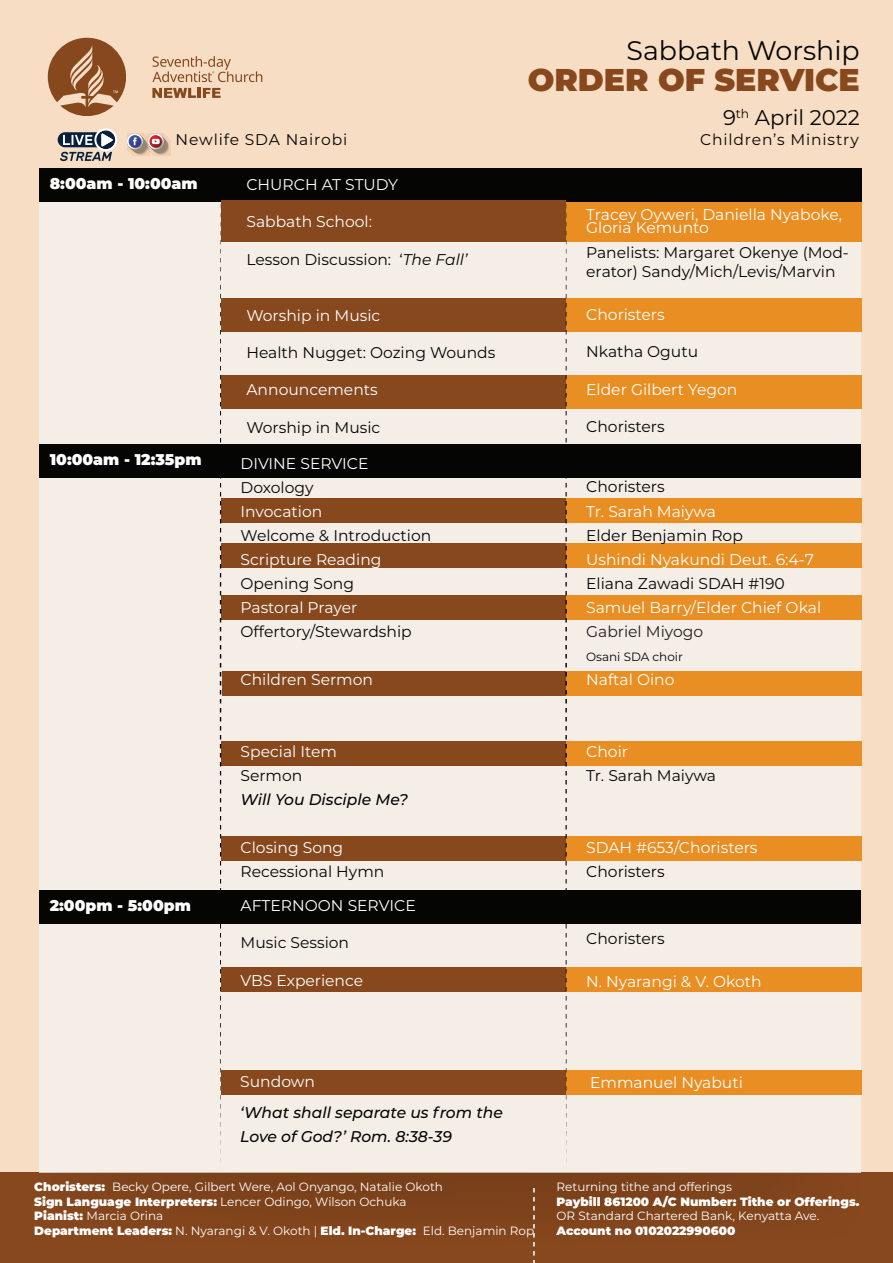
<style>
.page{position:relative;width:893px;height:1263px;background:#f7ddc3}
.page>*{position:absolute;margin:0;border:0;box-sizing:border-box;transform-origin:0 0}
.t1{font:900 31.5px "Montserrat";color:#87481e}
.t2{font:26.85px "Montserrat";color:#050504}
.t3{font:21.15px "Montserrat";color:#050504}
.t4{font:15.6px/12.6px "Montserrat";color:#fff}
.t5{font:15.6px/18.6px "Montserrat";color:#050504}
.t6{font:italic 500 15.6px/24px "Montserrat";color:#050504}
.t7{font:900 15.6px "Montserrat";color:#fff}
.t8{font:15.6px "Montserrat";letter-spacing:.055em;color:#050504}
.t9{font:15.6px "Montserrat";color:#231f20}
.t10{font:12px/14.4px "Montserrat";color:#fff}
.t11{font:900 12px "Montserrat";color:#fff}
.t12{font:12px "Montserrat";color:#050504}
.s1{font-style:italic}
.s2{font-weight:900}
</style>
<div class="page">
<div style="left:0;top:1172px;width:893px;height:91px;background:#87481e"></div>
<div style="left:39px;top:168px;width:822px;height:1004px;background:#f4eee7"></div>
<div style="left:39px;top:1172px;width:822px;height:32px;background:#7d421b"></div>
<svg style="left:48px;top:38px;width:78px;height:78px"></svg>
<svg style="left:152px;top:88px;width:69px;height:10px"></svg>
<svg style="left:152px;top:56px;width:110px;height:26px"></svg>
<div style="left:133px;top:140px;width:16px;height:16px;background:#f1ceae;border-radius:50%"></div>
<svg style="left:133px;top:139px;width:16px;height:16px"></svg>
<svg style="left:131px;top:138px;width:16px;height:16px"></svg>
<svg style="left:131px;top:137px;width:16px;height:16px"></svg>
<svg style="left:130px;top:137px;width:16px;height:16px"></svg>
<svg style="left:130px;top:136px;width:16px;height:16px"></svg>
<svg style="left:129px;top:136px;width:16px;height:16px"></svg>
<svg style="left:129px;top:135px;width:16px;height:16px"></svg>
<svg style="left:128px;top:135px;width:16px;height:16px"></svg>
<svg style="left:128px;top:134px;width:16px;height:16px"></svg>
<svg style="left:127px;top:133px;width:16px;height:16px"></svg>
<svg style="left:128px;top:135px;width:15px;height:14px"></svg>
<svg style="left:129px;top:135px;width:12px;height:12px"></svg>
<div style="left:154px;top:140px;width:16px;height:16px;background:#efcdad;border-radius:50%"></div>
<div style="left:153px;top:139px;width:16px;height:16px;background:#e2c2a5;border-radius:50%"></div>
<div style="left:153px;top:139px;width:16px;height:15px;background:#cdb197;border-radius:50%"></div>
<svg style="left:152px;top:138px;width:16px;height:16px"></svg>
<svg style="left:152px;top:138px;width:16px;height:15px"></svg>
<div style="left:151px;top:137px;width:16px;height:15px;background:#958575;border-radius:50%"></div>
<svg style="left:148px;top:133px;width:16px;height:16px"></svg>
<svg style="left:149px;top:135px;width:14px;height:14px"></svg>
<svg style="left:149px;top:135px;width:13px;height:12px"></svg>
<svg style="left:58px;top:128px;width:59px;height:33px"></svg>
<div style="left:39px;top:168px;width:182px;height:33px;background:#050504"></div>
<div style="left:221px;top:168px;width:345px;height:33px;background:#050504"></div>
<div style="left:221px;top:299px;width:345px;height:33px;background:#87481e"></div>
<div style="left:566px;top:299px;width:295px;height:33px;background:#e98e22"></div>
<div style="left:221px;top:376px;width:345px;height:33px;background:#87481e"></div>
<div style="left:221px;top:499px;width:345px;height:24px;background:#87481e"></div>
<div style="left:221px;top:544px;width:345px;height:24px;background:#87481e"></div>
<div style="left:221px;top:595px;width:345px;height:24px;background:#87481e"></div>
<div style="left:222px;top:671px;width:345px;height:24px;background:#87481e"></div>
<div style="left:221px;top:741px;width:345px;height:24px;background:#87481e"></div>
<div style="left:221px;top:968px;width:345px;height:24px;background:#87481e"></div>
<div style="left:221px;top:1070px;width:345px;height:24px;background:#87481e"></div>
<div style="left:566px;top:968px;width:295px;height:24px;background:#e98e22"></div>
<div style="left:566px;top:1070px;width:295px;height:24px;background:#e98e22"></div>
<div style="left:221px;top:836px;width:345px;height:24px;background:#87481e"></div>
<div style="left:566px;top:499px;width:295px;height:24px;background:#e98e22"></div>
<div style="left:566px;top:544px;width:295px;height:24px;background:#e98e22"></div>
<div style="left:566px;top:595px;width:295px;height:24px;background:#e98e22"></div>
<div style="left:567px;top:671px;width:295px;height:24px;background:#e98e22"></div>
<div style="left:566px;top:741px;width:295px;height:24px;background:#e98e22"></div>
<div style="left:566px;top:836px;width:295px;height:24px;background:#e98e22"></div>
<div style="left:566px;top:376px;width:295px;height:33px;background:#e98e22"></div>
<div style="left:221px;top:201px;width:345px;height:41px;background:#87481e"></div>
<div style="left:566px;top:201px;width:295px;height:41px;background:#e98e22"></div>
<div style="left:566px;top:168px;width:295px;height:33px;background:#050504"></div>
<div style="left:39px;top:444px;width:822px;height:33px;background:#050504"></div>
<div style="left:39px;top:890px;width:822px;height:33px;background:#050504"></div>
<svg style="left:565px;top:200px;width:2px;height:962px"></svg>
<svg style="left:220px;top:201px;width:1px;height:961px"></svg>
<svg style="left:533px;top:1188px;width:2px;height:75px"></svg>
<h2 class="t2" style="left:626px;top:32px;width:235px">Sabbath Worship</h2>
<h1 class="t1" style="left:528px;top:56px;width:334px">ORDER OF SERVICE</h1>
<p class="t8" style="left:176px;top:129px;width:173px">Newlife SDA Nairobi</p>
<p class="t7" style="left:50px;top:171px;width:149px">8:00am - 10:00am</p>
<p class="t4" style="left:246px;top:178px;width:153px">CHURCH AT STUDY</p>
<p class="t4" style="left:246px;top:215px;width:127px">Sabbath School:</p>
<p class="t5" style="left:246px;top:249px;width:222px">Lesson Discussion: ‘<span class="s1">The Fall’</span></p>
<p class="t7" style="left:50px;top:448px;width:153px">10:00am - 12:35pm</p>
<p class="t7" style="left:50px;top:894px;width:143px">2:00pm - 5:00pm</p>
<p class="t4" style="left:246px;top:308px;width:135px">Worship in Music</p>
<p class="t5" style="left:246px;top:343px;width:250px">Health Nugget: Oozing Wounds</p>
<p class="t4" style="left:246px;top:383px;width:133px">Announcements</p>
<p class="t5" style="left:246px;top:417px;width:135px">Worship in Music</p>
<p class="t4" style="left:241px;top:456px;width:129px">DIVINE SERVICE</p>
<p class="t5" style="left:241px;top:477px;width:75px">Doxology</p>
<p class="t4" style="left:241px;top:504px;width:83px">Invocation</p>
<p class="t5" style="left:241px;top:525px;width:192px">Welcome &amp; Introduction</p>
<p class="t4" style="left:241px;top:552px;width:142px">Scripture Reading</p>
<p class="t5" style="left:241px;top:573px;width:115px">Opening Song</p>
<p class="t4" style="left:241px;top:600px;width:118px">Pastoral Prayer</p>
<p class="t5" style="left:241px;top:621px;width:173px">Offertory/Stewardship</p>
<p class="t4" style="left:241px;top:672px;width:134px">Children Sermon</p>
<p class="t4" style="left:241px;top:744px;width:98px">Special Item</p>
<p class="t5" style="left:241px;top:765px;width:63px">Sermon</p>
<p class="t6" style="left:241px;top:787px;width:169px">Will You Disciple Me?</p>
<p class="t4" style="left:241px;top:840px;width:104px">Closing Song</p>
<p class="t5" style="left:241px;top:861px;width:145px">Recessional Hymn</p>
<p class="t4" style="left:241px;top:898px;width:177px">AFTERNOON SERVICE</p>
<p class="t5" style="left:241px;top:933px;width:110px">Music Session</p>
<p class="t4" style="left:241px;top:973px;width:124px">VBS Experience</p>
<h3 class="t3" style="left:723px;top:103px;width:138px">9<sup>th</sup> April 2022</h3>
<p class="t8" style="left:700px;top:129px;width:160px">Children’s Ministry</p>
<p class="t4" style="left:586px;top:208px;width:257px">Tracey Oyweri, Daniella Nyaboke,<br>Gloria Kemunto</p>
<p class="t5" style="left:586px;top:243px;width:264px">Panelists: Margaret Okenye (Mod&shy;erator) Sandy/Mich/Levis/Marvin</p>
<p class="t4" style="left:586px;top:307px;width:80px">Choristers</p>
<p class="t5" style="left:586px;top:342px;width:114px">Nkatha Ogutu</p>
<p class="t4" style="left:586px;top:382px;width:153px">Elder Gilbert Yegon</p>
<p class="t5" style="left:586px;top:416px;width:80px">Choristers</p>
<p class="t5" style="left:586px;top:477px;width:80px">Choristers</p>
<p class="t4" style="left:586px;top:504px;width:131px">Tr. Sarah Maiywa</p>
<p class="t5" style="left:586px;top:525px;width:158px">Elder Benjamin Rop</p>
<p class="t4" style="left:586px;top:552px;width:229px">Ushindi Nyakundi Deut. 6:4-7</p>
<p class="t5" style="left:586px;top:573px;width:200px">Eliana Zawadi SDAH #190</p>
<p class="t4" style="left:586px;top:600px;width:237px">Samuel Barry/Elder Chief Okal</p>
<p class="t9" style="left:586px;top:620px;width:119px">Gabriel Miyogo</p>
<p class="t12" style="left:586px;top:648px;width:98px">Osani SDA choir</p>
<p class="t4" style="left:586px;top:672px;width:90px">Naftal Oino</p>
<p class="t4" style="left:586px;top:744px;width:43px">Choir</p>
<p class="t5" style="left:586px;top:765px;width:131px">Tr. Sarah Maiywa</p>
<p class="t4" style="left:586px;top:840px;width:173px">SDAH #653/Choristers</p>
<p class="t5" style="left:586px;top:862px;width:80px">Choristers</p>
<p class="t5" style="left:586px;top:929px;width:80px">Choristers</p>
<p class="t4" style="left:586px;top:974px;width:177px">N. Nyarangi &amp; V. Okoth</p>
<p class="t4" style="left:240px;top:1074px;width:76px">Sundown</p>
<p class="t4" style="left:590px;top:1076px;width:154px">Emmanuel Nyabuti</p>
<p class="t6" style="left:240px;top:1099px;width:264px">‘What shall separate us from the<br>Love of God?’ Rom. 8:38-39</p>
<p class="t10" style="left:34px;top:1179px;width:501px"><span class="s2">Choristers:</span> Becky Opere, Gilbert Were, Aol Onyango, Natalie Okoth<br><span class="s2">Sign Language Interpreters:</span> Lencer Odingo, Wilson Ochuka<br><span class="s2">Pianist:</span> Marcia Orina<br><span class="s2">Department Leaders:</span> N. Nyarangi &amp; V. Okoth | <span class="s2">Eld. In-Charge:</span> Eld. Benjamin Rop</p>
<p class="t10" style="left:556px;top:1179px;width:177px">Returning tithe and offerings</p>
<p class="t11" style="left:556px;top:1192px;width:304px">Paybill 861200 A/C Number: Tithe or Offerings.</p>
<p class="t10" style="left:556px;top:1208px;width:264px">OR Standard Chartered Bank, Kenyatta Ave.</p>
<p class="t11" style="left:556px;top:1221px;width:180px">Account no 0102022990600</p>
</div>
